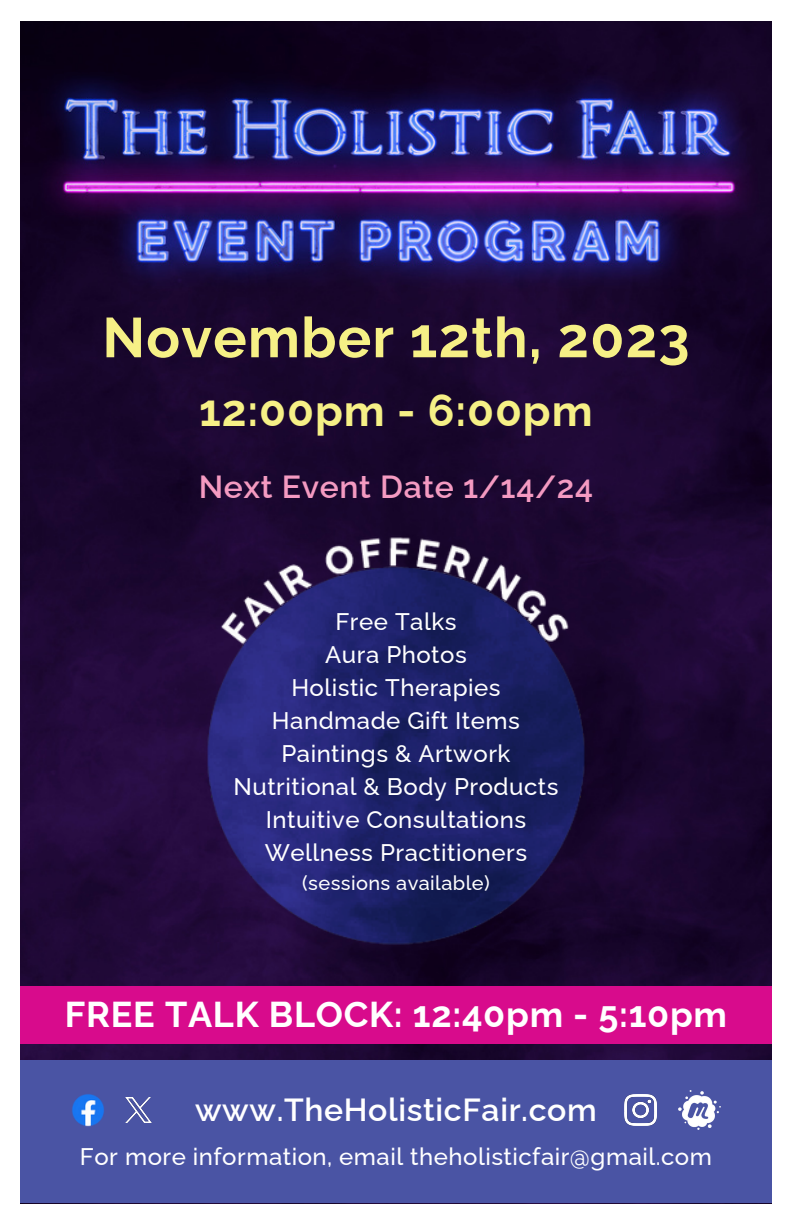
<style>
.page{position:relative;width:792px;height:1224px;background:#fff}
.page>*{position:absolute;margin:0;border:0;box-sizing:border-box;transform-origin:0 0}
.t1{font:700 56px "Raleway";letter-spacing:.02em;color:#f6f086}
.t2{font:700 44px "Raleway";letter-spacing:.02em;color:#f6f086}
.t3{font:700 36px "Raleway";letter-spacing:.02em;color:#fff}
.t4{font:600 32px "Raleway";letter-spacing:.02em;color:#fff}
.t5{font:600 32px "Raleway";letter-spacing:.02em;color:#f49ac1}
.t6{font:500 24px "Raleway";letter-spacing:.02em;color:#fff}
.t7{font:500 20px "Raleway";letter-spacing:.02em;color:#fff}
</style>
<div class="page">
<img style="left:20px;top:21px;width:752px;height:1039px">
<div style="left:20px;top:986px;width:752px;height:58px;background:#d80b8c"></div>
<div style="left:20px;top:1060px;width:752px;height:143px;background:#4a54a4"></div>
<img style="left:72px;top:1094px;width:32px;height:32px">
<img style="left:126px;top:1097px;width:25px;height:26px">
<img style="left:625px;top:1094px;width:31px;height:32px">
<img style="left:678px;top:1090px;width:43px;height:40px">
<img style="left:188px;top:533px;width:417px;height:417px">
<p class="t1" style="left:102px;top:305px;width:589px">November 12th, 2023</p>
<p class="t2" style="left:199px;top:384px;width:395px">12:00pm - 6:00pm</p>
<p class="t5" style="left:199px;top:468px;width:396px">Next Event Date 1/14/24</p>
<p class="t6" style="left:335px;top:608px;width:123px">Free Talks</p>
<p class="t6" style="left:325px;top:641px;width:143px">Aura Photos</p>
<p class="t6" style="left:291px;top:674px;width:211px">Holistic Therapies</p>
<p class="t6" style="left:272px;top:707px;width:249px">Handmade Gift Items</p>
<p class="t6" style="left:281px;top:740px;width:231px">Paintings &amp; Artwork</p>
<p class="t6" style="left:234px;top:773px;width:326px">Nutritional &amp; Body Products</p>
<p class="t6" style="left:266px;top:806px;width:262px">Intuitive Consultations</p>
<p class="t6" style="left:265px;top:839px;width:264px">Wellness Practitioners</p>
<p class="t7" style="left:302px;top:871px;width:189px">(sessions available)</p>
<p class="t3" style="left:65px;top:993px;width:664px">FREE TALK BLOCK: 12:40pm - 5:10pm</p>
<p class="t4" style="left:195px;top:1091px;width:403px">www.TheHolisticFair.com</p>
<p class="t6" style="left:80px;top:1142px;width:633px">For more information, email theholisticfair@gmail.com</p>
</div>
